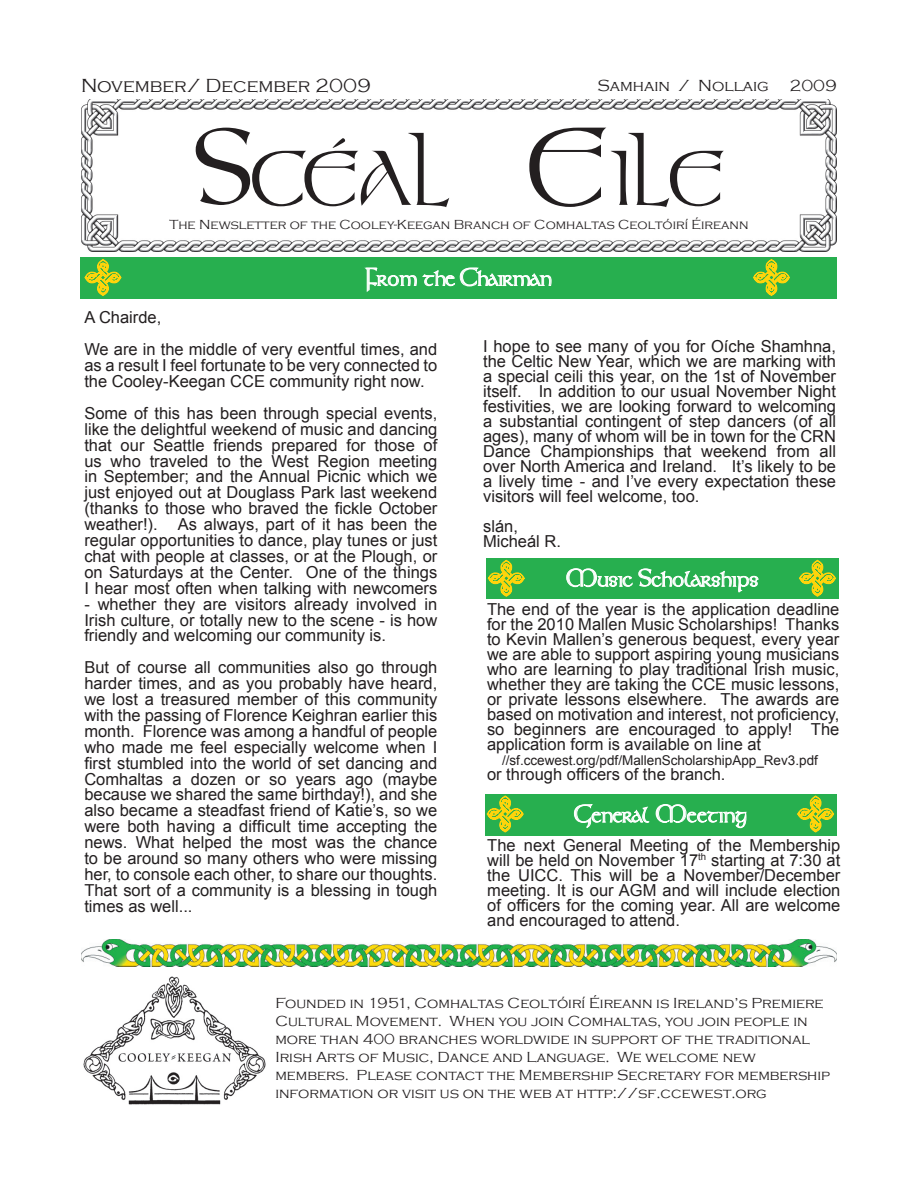
<style>
.page{position:relative;width:918px;height:1188px;background:#fff}
.page>*{position:absolute;margin:0;border:0;box-sizing:border-box;transform-origin:0 0}
.t1{font:89.25px "Umber SSK";color:#231f20}
.t2{font:28.5px "Umber SSK";color:#fff}
.t3{font:300 19.5px "Copperplate Gothic";color:#231f20}
.t4{font:16.5px/15.9px "Arial";color:#231f20;text-align:justify}
.t5{font:300 16.5px "Copperplate Gothic";color:#231f20}
.t6{font:300 15px/18px "Copperplate Gothic";color:#231f20}
.t7{font:300 13.5px "Copperplate Gothic";color:#231f20}
.t8{font:13.5px "Arial";color:#231f20}
.s1{font-size:127.5px}
</style>
<div class="page">
<img style="left:81px;top:939px;width:756px;height:27px">
<img style="left:83px;top:976px;width:183px;height:129px">
<img style="left:81px;top:99px;width:756px;height:153px">
<div style="left:80px;top:257px;width:757px;height:42px;background:#27af4f"></div>
<svg style="left:85px;top:259px;width:36px;height:37px"></svg>
<svg style="left:753px;top:259px;width:37px;height:37px"></svg>
<svg style="left:364px;top:267px;width:188px;height:25px"></svg>
<div style="left:485px;top:794px;width:351px;height:41px;background:#27af4f"></div>
<svg style="left:487px;top:796px;width:37px;height:36px"></svg>
<svg style="left:797px;top:796px;width:37px;height:36px"></svg>
<svg style="left:574px;top:804px;width:173px;height:25px"></svg>
<div style="left:486px;top:558px;width:352px;height:41px;background:#27af4f"></div>
<svg style="left:488px;top:560px;width:37px;height:37px"></svg>
<svg style="left:799px;top:560px;width:37px;height:37px"></svg>
<svg style="left:566px;top:568px;width:193px;height:25px"></svg>
<p class="t3" style="left:81px;top:75px;width:292px">November/ December 2009</p>
<p class="t5" style="left:598px;top:76px;width:241px">Samhain / Nollaig 2009</p>
<h1 class="t1" style="left:193px;top:133px;width:534px"><span class="s1">S</span>CÉAL <span class="s1">E</span>ILE</h1>
<p class="t7" style="left:170px;top:217px;width:580px">The Newsletter of the Cooley-Keegan Branch of Comhaltas Ceoltóirí Éireann</p>
<h2 class="t2" style="left:365px;top:262px;width:188px">From the Chairman</h2>
<p class="t4" style="left:84px;top:302px;width:354px;line-height:31.8px">A Chairde,<br>We are in the middle of very eventful times, and</p>
<p class="t4" style="left:84px;top:358px;width:355px">as a result I feel fortunate to be very connected to the Cooley-Keegan CCE community right now.</p>
<p class="t4" style="left:84px;top:405px;width:355px">Some of this has been through special events, like the delightful weekend of music and dancing that our Seattle friends prepared for those of us who traveled to the West Region meeting in September; and the Annual Picnic which we just enjoyed out at Douglass Park last weekend (thanks to those who braved the fickle October weather!). As always, part of it has been the regular opportunities to dance, play tunes or just chat with people at classes, or at the Plough, or on Saturdays at the Center. One of the things I hear most often when talking with newcomers</p>
<p class="t4" style="left:84px;top:596px;width:355px">- whether they are visitors already involved in Irish culture, or totally new to the scene - is how friendly and welcoming our community is.</p>
<p class="t4" style="left:84px;top:660px;width:355px">But of course all communities also go through harder times, and as you probably have heard, we lost a treasured member of this community with the passing of Florence Keighran earlier this month. Florence was among a handful of people who made me feel especially welcome when I first stumbled into the world of set dancing and Comhaltas a dozen or so years ago (maybe because we shared the same birthday!), and she also became a steadfast friend of Katie’s, so we were both having a difficult time accepting the news. What helped the most was the chance to be around so many others who were missing her, to console each other, to share our thoughts.<br>That sort of a community is a blessing in tough times as well...</p>
<p class="t4" style="left:483px;top:339px;width:355px;line-height:15px">I hope to see many of you for Oíche Shamhna, the Celtic New Year, which we are marking with a special ceili this year, on the 1st of November itself. In addition to our usual November Night festivities, we are looking forward to welcoming a substantial contingent of step dancers (of all ages), many of whom will be in town for the CRN Dance Championships that weekend from all over North America and Ireland. It’s likely to be a lively time - and I’ve every expectation these visitors will feel welcome, too.</p>
<p class="t4" style="left:483px;top:519px;width:79px;line-height:15px">slán,<br>Micheál R.</p>
<h2 class="t2" style="left:566px;top:563px;width:194px">Music Scholarships</h2>
<p class="t4" style="left:487px;top:602px;width:354px;line-height:15px">The end of the year is the application deadline for the 2010 Mallen Music Scholarships! Thanks to Kevin Mallen’s generous bequest, every year we are able to support aspiring young musicians who are learning to play traditional Irish music, whether they are taking the CCE music lessons, or private lessons elsewhere. The awards are based on motivation and interest, not proficiency, so beginners are encouraged to apply! The application form is available on line at</p>
<p class="t8" style="left:502px;top:751px;width:317px">//sf.ccewest.org/pdf/MallenScholarshipApp_Rev3.pdf</p>
<p class="t4" style="left:487px;top:766px;width:240px">or through officers of the branch.</p>
<h2 class="t2" style="left:575px;top:799px;width:174px">General Meeting</h2>
<p class="t4" style="left:487px;top:838px;width:355px;line-height:15px">The next General Meeting of the Membership will be held on November 17<sup>th</sup> starting at 7:30 at the UICC. This will be a November/December meeting. It is our AGM and will include election of officers for the coming year. All are welcome and encouraged to attend.</p>
<p class="t6" style="left:275px;top:994px;width:556px">Founded in 1951, Comhaltas Ceoltóirí Éireann is Ireland’s Premiere Cultural Movement. When you join Comhaltas, you join people in more than 400 branches worldwide in support of the traditional Irish Arts of Music, Dance and Language. We welcome new members. Please contact the Membership Secretary for membership information or visit us on the web at http://sf.ccewest.org</p>
</div>
